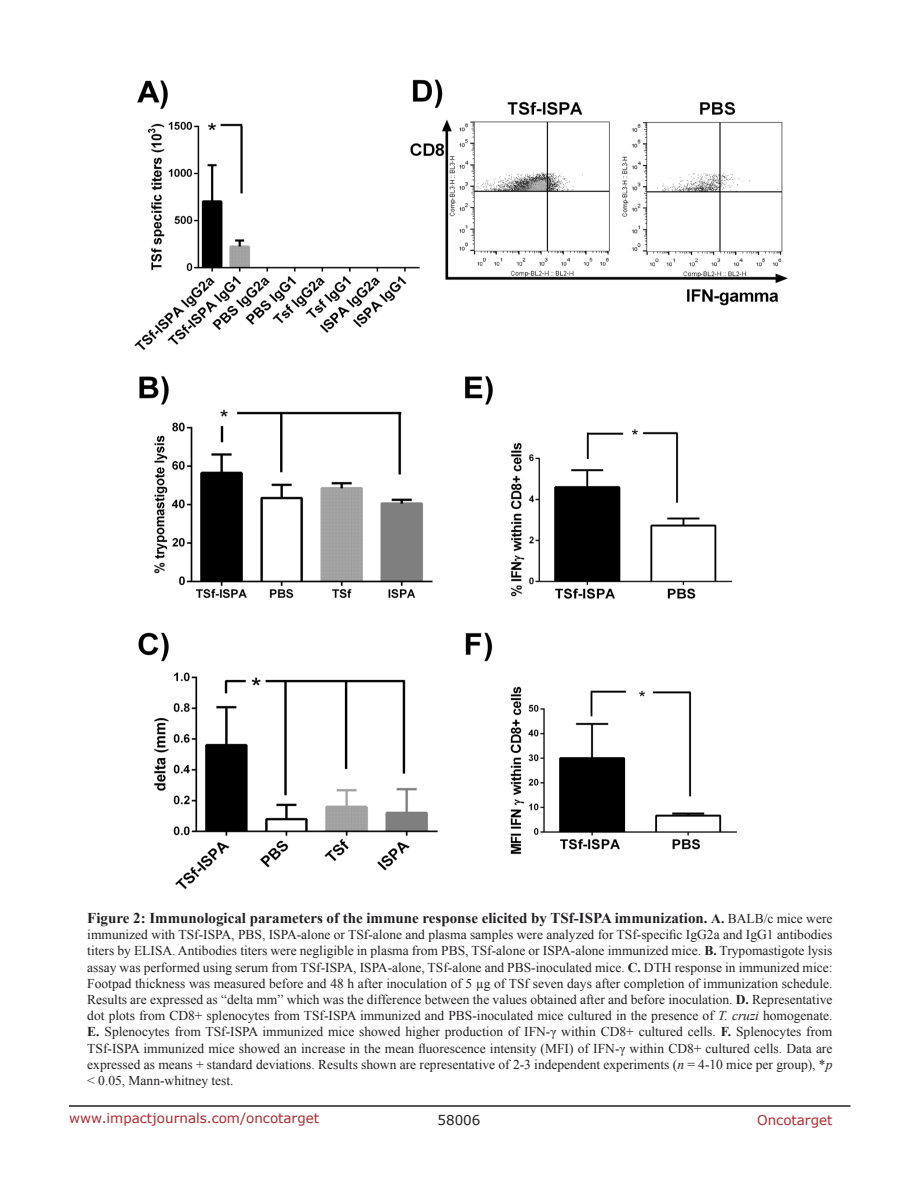
<style>
.page{position:relative;width:918px;height:1188px;background:#fff}
.page>*{position:absolute;margin:0;border:0;box-sizing:border-box;transform-origin:0 0}
.FigureText{font:700 15px "Times New Roman";color:#221f22}
.FigureText-2{font:13.5px/16.2px "Times New Roman";color:#221f22;text-align:justify}
.t1{font:13.5px "Verdana";color:#ac2b31}
.t2{font:13.5px "Verdana";color:#221f22}
.s1{font-size:13.5px}
.s2{font-weight:400;font-size:13.5px}
.s3{font-weight:700}
.s4{font-style:italic}
</style>
<div class="page">
<hr style="left:69px;top:1105px;width:781px;height:2px;background:#231f20">
<img style="left:134px;top:79px;width:654px;height:810px">
<p class="FigureText" style="left:87px;top:908px;width:747px">Figure 2: Immunological parameters of the immune response elicited by TSf-ISPA immunization. <span class="s1">A.</span> <span class="s2">BALB/c mice were</span></p>
<p class="FigureText-2" style="left:87px;top:926px;width:747px">immunized with TSf-ISPA, PBS, ISPA-alone or TSf-alone and plasma samples were analyzed for TSf-specific IgG2a and IgG1 antibodies titers by ELISA. Antibodies titers were negligible in plasma from PBS, TSf-alone or ISPA-alone immunized mice. <span class="s3">B.</span> Trypomastigote lysis assay was performed using serum from TSf-ISPA, ISPA-alone, TSf-alone and PBS-inoculated mice. <span class="s3">C.</span> DTH response in immunized mice:<br>Footpad thickness was measured before and 48 h after inoculation of 5 µg of TSf seven days after completion of immunization schedule.<br>Results are expressed as “delta mm” which was the difference between the values obtained after and before inoculation. <span class="s3">D.</span> Representative dot plots from CD8+ splenocytes from TSf-ISPA immunized and PBS-inoculated mice cultured in the presence of <span class="s4">T. cruzi</span> homogenate.<br><span class="s3">E.</span> Splenocytes from TSf-ISPA immunized mice showed higher production of IFN-γ within CD8+ cultured cells. <span class="s3">F.</span> Splenocytes from TSf-ISPA immunized mice showed an increase in the mean fluorescence intensity (MFI) of IFN-γ within CD8+ cultured cells. Data are expressed as means + standard deviations. Results shown are representative of 2-3 independent experiments (<span class="s4">n</span> = 4-10 mice per group), *<span class="s4">p </span>&lt; 0.05, Mann-whitney test.</p>
<p class="t1" style="left:69px;top:1109px;width:252px">www.impactjournals.com/oncotarget</p>
<p class="t2" style="left:438px;top:1111px;width:44px">58006</p>
<p class="t1" style="left:757px;top:1111px;width:77px">Oncotarget</p>
</div>
